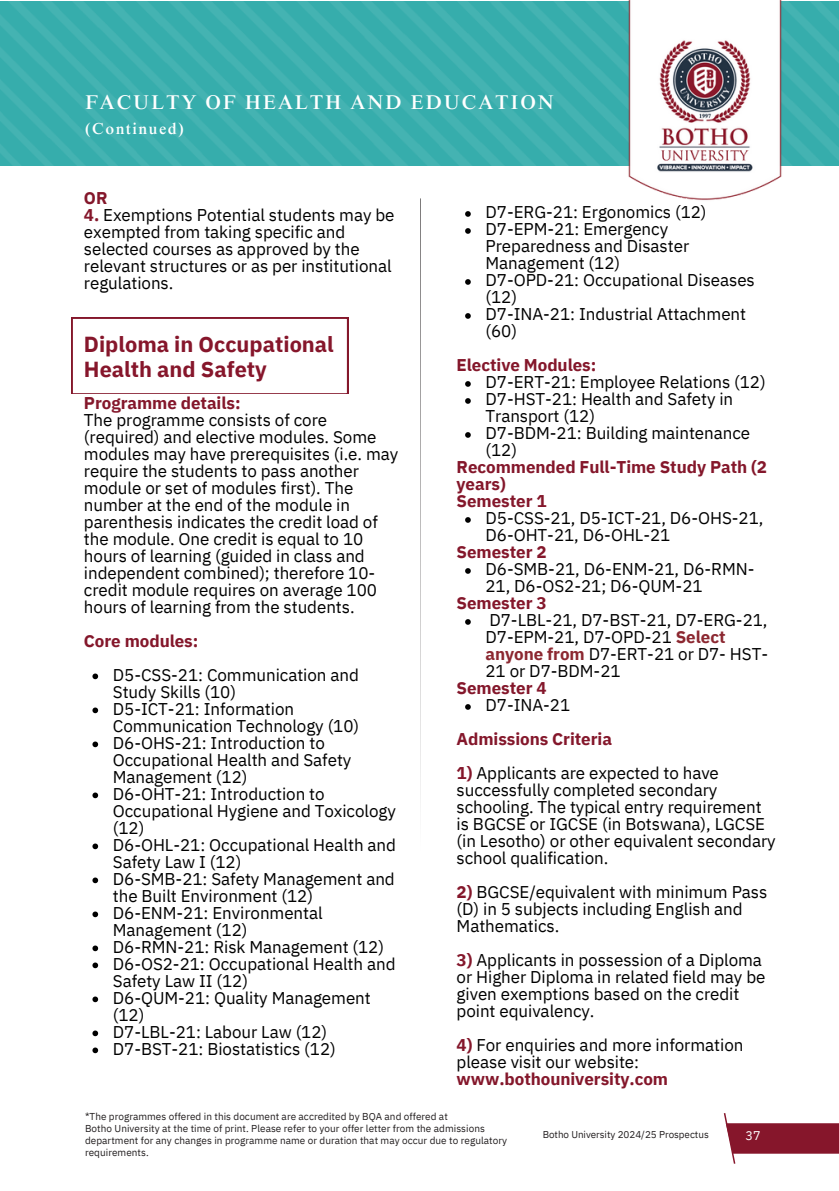
<style>
.page{position:relative;width:839px;height:1191px;background:#fff}
.page>*{position:absolute;margin:0;border:0;box-sizing:border-box;transform-origin:0 0}
.t1{font:700 21.8px/25.6px "IBM Plex Sans";color:#86162b}
.t2{font:500 20px "Times NRMT Pro";letter-spacing:.095em;color:#fff}
.t3{font:17px/17px "IBM Plex Sans";letter-spacing:-.005em;color:#000}
.t4{font:700 17px/17px "IBM Plex Sans";letter-spacing:-.005em;color:#84172b}
.t5{font:500 16px "Times NRMT Pro";letter-spacing:.095em;color:#fff}
.t6{font:12.6px "IBM Plex Sans";color:#fff}
.t7{font:10px/12px "IBM Plex Sans";letter-spacing:.005em;color:#231f20}
.t8{font:9.8px "IBM Plex Sans";letter-spacing:-.005em;color:#231f20}
.s1{font-weight:700;color:#84172b}
.s2{font-weight:700;color:#8c2831}
</style>
<div class="page">
<svg style="left:723px;top:1113px;width:115px;height:51px"></svg>
<img style="left:0;top:1px;width:498px;height:164px">
<svg style="left:92px;top:674px;width:6px;height:5px"></svg>
<svg style="left:92px;top:708px;width:6px;height:5px"></svg>
<svg style="left:92px;top:742px;width:6px;height:5px"></svg>
<svg style="left:92px;top:793px;width:6px;height:5px"></svg>
<svg style="left:92px;top:844px;width:6px;height:5px"></svg>
<svg style="left:92px;top:878px;width:6px;height:5px"></svg>
<svg style="left:92px;top:912px;width:6px;height:5px"></svg>
<svg style="left:92px;top:946px;width:6px;height:5px"></svg>
<svg style="left:92px;top:963px;width:6px;height:5px"></svg>
<svg style="left:92px;top:997px;width:6px;height:5px"></svg>
<svg style="left:92px;top:1031px;width:6px;height:5px"></svg>
<svg style="left:92px;top:1048px;width:6px;height:5px"></svg>
<svg style="left:465px;top:211px;width:6px;height:6px"></svg>
<svg style="left:465px;top:228px;width:6px;height:6px"></svg>
<svg style="left:465px;top:279px;width:6px;height:6px"></svg>
<svg style="left:465px;top:313px;width:6px;height:6px"></svg>
<svg style="left:465px;top:381px;width:6px;height:6px"></svg>
<svg style="left:465px;top:398px;width:6px;height:6px"></svg>
<svg style="left:465px;top:432px;width:6px;height:6px"></svg>
<svg style="left:465px;top:517px;width:6px;height:6px"></svg>
<svg style="left:465px;top:568px;width:6px;height:6px"></svg>
<svg style="left:465px;top:619px;width:6px;height:6px"></svg>
<svg style="left:465px;top:704px;width:6px;height:6px"></svg>
<svg style="left:420px;top:198px;width:1px;height:605px"></svg>
<svg style="left:71px;top:317px;width:277px;height:77px"></svg>
<img style="left:498px;top:0;width:340px;height:200px">
<h3 class="t2" style="left:85px;top:95px;width:470px">FACULTY OF HEALTH AND EDUCATION</h3>
<h4 class="t5" style="left:85px;top:123px;width:100px">(Continued)</h4>
<h4 class="t4" style="left:84px;top:189px;width:25px">OR</h4>
<h4 class="t3" style="left:84px;top:206px;width:312px"><span class="s1">4.</span> Exemptions Potential students may be exempted from taking specific and selected courses as approved by the relevant structures or as per institutional regulations.</h4>
<p class="t1" style="left:84px;top:331px;width:251px">Diploma in Occupational<br>Health and Safety</p>
<h4 class="t3" style="left:84px;top:394px;width:316px"><span class="s1">Programme details:<br></span>The programme consists of core (required) and elective modules. Some modules may have prerequisites (i.e. may require the students to pass another module or set of modules first). The number at the end of the module in parenthesis indicates the credit load of the module. One credit is equal to 10 hours of learning (guided in class and independent combined); therefore 10- credit module requires on average 100 hours of learning from the students.</h4>
<h4 class="t4" style="left:84px;top:632px;width:116px">Core modules:</h4>
<h4 class="t3" style="left:113px;top:666px;width:247px">D5-CSS-21: Communication and<br>Study Skills (10)</h4>
<h3 class="t3" style="left:113px;top:700px;width:248px">D5-ICT-21: Information<br>Communication Technology (10)</h3>
<h4 class="t3" style="left:113px;top:734px;width:240px">D6-OHS-21: Introduction to<br>Occupational Health and Safety<br>Management (12)</h4>
<h4 class="t3" style="left:113px;top:785px;width:284px">D6-OHT-21: Introduction to<br>Occupational Hygiene and Toxicology (12)</h4>
<h4 class="t3" style="left:113px;top:836px;width:285px">D6-OHL-21: Occupational Health and<br>Safety Law I (12)</h4>
<h3 class="t3" style="left:113px;top:870px;width:283px">D6-SMB-21: Safety Management and the Built Environment (12)</h3>
<h4 class="t3" style="left:113px;top:904px;width:211px">D6-ENM-21: Environmental<br>Management (12)</h4>
<h3 class="t3" style="left:113px;top:938px;width:273px">D6-RMN-21: Risk Management (12)</h3>
<h4 class="t3" style="left:113px;top:955px;width:284px">D6-OS2-21: Occupational Health and<br>Safety Law II (12)</h4>
<h3 class="t3" style="left:113px;top:989px;width:259px">D6-QUM-21: Quality Management (12)</h3>
<h4 class="t3" style="left:113px;top:1023px;width:216px">D7-LBL-21: Labour Law (12)</h4>
<h3 class="t3" style="left:113px;top:1040px;width:224px">D7-BST-21: Biostatistics (12)</h3>
<h4 class="t3" style="left:485px;top:203px;width:223px">D7-ERG-21: Ergonomics (12)</h4>
<h3 class="t3" style="left:485px;top:220px;width:205px">D7-EPM-21: Emergency<br>Preparedness and Disaster<br>Management (12)</h3>
<h4 class="t3" style="left:485px;top:271px;width:271px">D7-OPD-21: Occupational Diseases (12)</h4>
<h4 class="t3" style="left:485px;top:305px;width:262px">D7-INA-21: Industrial Attachment (60)</h4>
<h4 class="t4" style="left:456px;top:356px;width:141px">Elective Modules:</h4>
<h4 class="t3" style="left:485px;top:373px;width:282px">D7-ERT-21: Employee Relations (12)</h4>
<h2 class="t3" style="left:485px;top:390px;width:249px">D7-HST-21: Health and Safety in<br>Transport (12)</h2>
<h4 class="t3" style="left:485px;top:424px;width:266px">D7-BDM-21: Building maintenance (12)</h4>
<h3 class="t4" style="left:456px;top:458px;width:312px">Recommended Full-Time Study Path (2 years)<br>Semester 1</h3>
<h4 class="t3" style="left:485px;top:509px;width:279px">D5-CSS-21, D5-ICT-21, D6-OHS-21,<br>D6-OHT-21, D6-OHL-21</h4>
<h4 class="t4" style="left:456px;top:543px;width:92px">Semester 2</h4>
<h4 class="t3" style="left:485px;top:560px;width:270px">D6-SMB-21, D6-ENM-21, D6-RMN-<br>21, D6-OS2-21; D6-QUM-21</h4>
<h4 class="t4" style="left:456px;top:594px;width:92px">Semester 3</h4>
<h4 class="t3" style="left:485px;top:611px;width:284px">D7-LBL-21, D7-BST-21, D7-ERG-21,<br>D7-EPM-21, D7-OPD-21 <span class="s2">Select anyone from</span> D7-ERT-21 or D7- HST-<br>21 or D7-BDM-21</h4>
<h4 class="t4" style="left:456px;top:679px;width:92px">Semester 4</h4>
<h4 class="t3" style="left:485px;top:696px;width:86px">D7-INA-21</h4>
<h4 class="t4" style="left:456px;top:730px;width:157px">Admissions Criteria</h4>
<h4 class="t3" style="left:456px;top:764px;width:320px"><span class="s1">1)</span> Applicants are expected to have successfully completed secondary schooling. The typical entry requirement is BGCSE or IGCSE (in Botswana), LGCSE (in Lesotho) or other equivalent secondary school qualification.</h4>
<h4 class="t3" style="left:456px;top:883px;width:312px"><span class="s1">2)</span> BGCSE/equivalent with minimum Pass (D) in 5 subjects including English and<br>Mathematics.</h4>
<h4 class="t3" style="left:456px;top:951px;width:310px"><span class="s1">3)</span> Applicants in possession of a Diploma or Higher Diploma in related field may be given exemptions based on the credit point equivalency.</h4>
<h4 class="t3" style="left:456px;top:1036px;width:288px"><span class="s1">4)</span> For enquiries and more information please visit our website: <span class="s1">www.bothouniversity.com</span></h4>
<p class="t7" style="left:85px;top:1110px;width:364px">*The programmes offered in this document are accredited by BQA and offered at</p>
<p class="t7" style="left:85px;top:1122px;width:423px">Botho University at the time of print. Please refer to your offer letter from the admissions department for any changes in programme name or duration that may occur due to regulatory requirements.</p>
<p class="t8" style="left:542px;top:1128px;width:168px">Botho University 2024/25 Prospectus</p>
<p class="t6" style="left:745px;top:1127px;width:17px">37</p>
</div>
